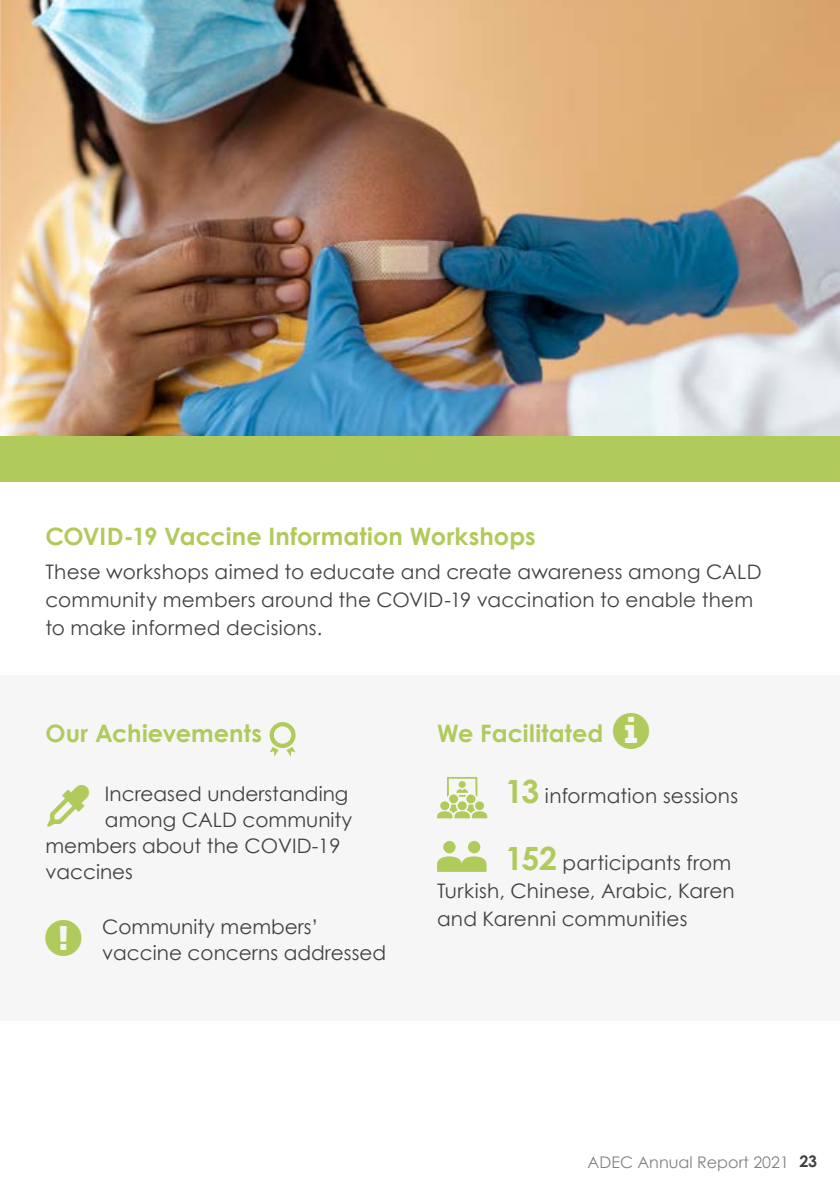
<style>
.page{position:relative;width:840px;height:1191px;background:#fff}
.page>*{position:absolute;margin:0;border:0;box-sizing:border-box;transform-origin:0 0}
.t1{font:700 24px "Century Gothic";letter-spacing:.005em;color:#b0cb5b}
.t2{font:20px/28px "Century Gothic";letter-spacing:.005em;color:#414042}
.t3{font:16px "Century Gothic";color:#808285}
.s1{font-weight:700;font-size:32px;color:#b0cb5b}
.s2{font-weight:700;color:#414042}
</style>
<div class="page">
<div style="left:0;top:675px;width:839px;height:345px;background:#f6f6f6"></div>
<img style="left:1px;top:0;width:838px;height:437px">
<svg style="left:269px;top:722px;width:26px;height:34px"></svg>
<svg style="left:447px;top:777px;width:30px;height:20px"></svg>
<div style="left:449px;top:794px;width:9px;height:9px;background:#b0cb5b;border-radius:50%"></div>
<div style="left:466px;top:794px;width:9px;height:9px;background:#b0cb5b;border-radius:50%"></div>
<svg style="left:457px;top:801px;width:9px;height:9px"></svg>
<div style="left:475px;top:801px;width:9px;height:9px;background:#b0cb5b;border-radius:50%"></div>
<div style="left:440px;top:801px;width:9px;height:9px;background:#b0cb5b;border-radius:50%"></div>
<svg style="left:437px;top:804px;width:50px;height:14px"></svg>
<div style="left:443px;top:841px;width:12px;height:12px;background:#b0cb5b;border-radius:50%"></div>
<div style="left:467px;top:841px;width:13px;height:12px;background:#b0cb5b;border-radius:50%"></div>
<svg style="left:437px;top:856px;width:49px;height:16px"></svg>
<img style="left:0;top:0;width:1px;height:475px">
<div style="left:0;top:437px;width:839px;height:45px;background:#b0cb5b"></div>
<p class="t1" style="left:45px;top:521px;width:491px">COVID-19 Vaccine Information Workshops</p>
<p class="t2" style="left:45px;top:557px;width:717px">These workshops aimed to educate and create awareness among CALD community members around the COVID-19 vaccination to enable them to make informed decisions.</p>
<p class="t1" style="left:45px;top:718px;width:218px">Our Achievements</p>
<p class="t1" style="left:437px;top:718px;width:168px">We Facilitated</p>
<p class="t2" style="left:105px;top:780px;width:245px">Increased understanding</p>
<p class="t2" style="left:105px;top:806px;width:248px">among CALD community</p>
<p class="t2" style="left:45px;top:832px;width:296px">members about the COVID-19</p>
<p class="t2" style="left:45px;top:858px;width:89px">vaccines</p>
<p class="t2" style="left:102px;top:913px;width:285px;line-height:26px">Community members’ vaccine concerns addressed</p>
<p class="t2" style="left:505px;top:781px;width:234px"><span class="s1">13</span> information sessions</p>
<p class="t2" style="left:437px;top:849px;width:299px;text-indent:68px"><span class="s1">152</span> participants from<br>Turkish, Chinese, Arabic, Karen and Karenni communities</p>
<p class="t3" style="left:587px;top:1152px;width:231px">ADEC Annual Report 2021 <span class="s2">23</span></p>
</div>
